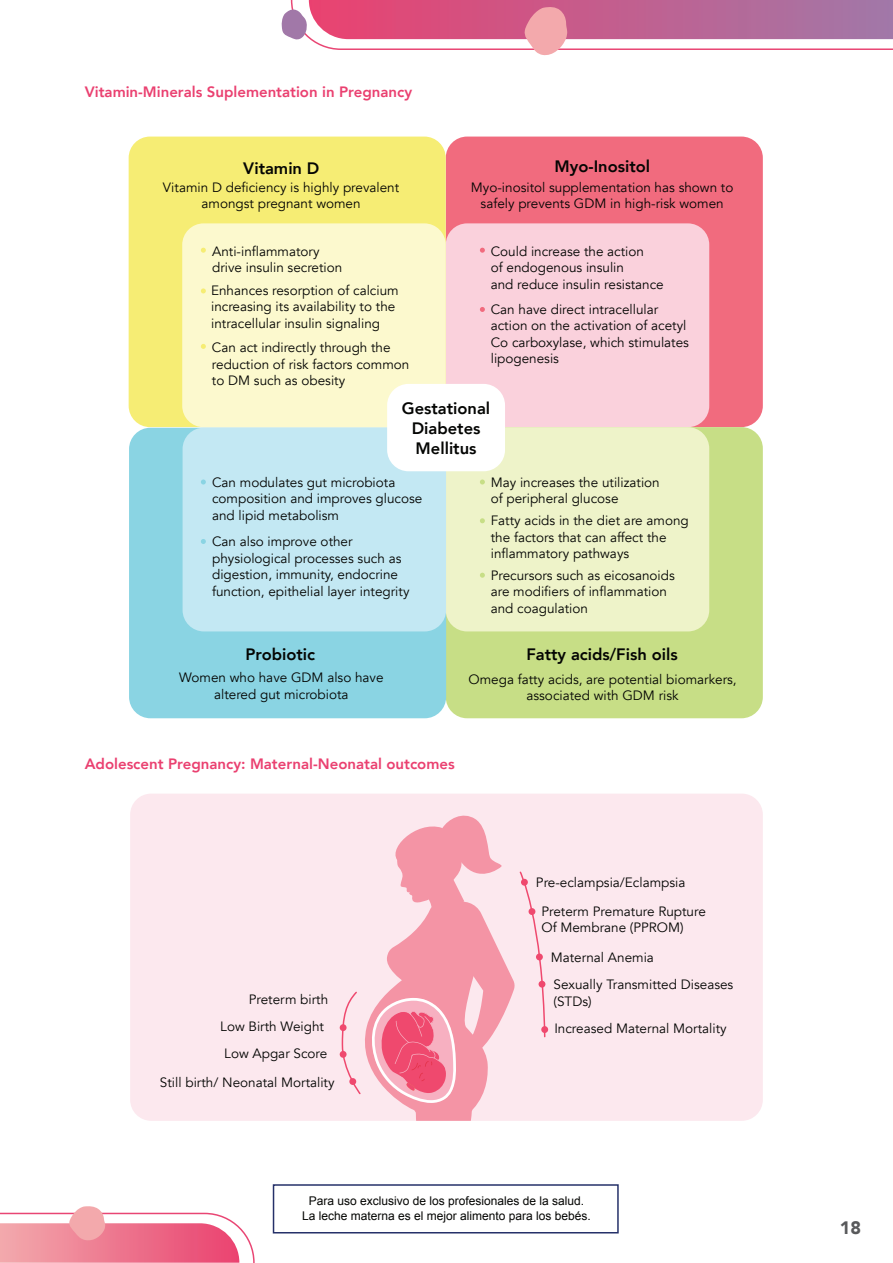
<style>
.page{position:relative;width:893px;height:1263px;background:#fff}
.page>*{position:absolute;margin:0;border:0;box-sizing:border-box;transform-origin:0 0}
.t1{font:900 18px "Avenir";color:#58595b}
.t2{font:800 16.5px/19.8px "Avenir";color:#040503;text-align:center}
.t3{font:800 15px "Avenir";color:#ea4070}
.t4{font:13.5px/16.5px "Avenir";color:#040503}
.t5{font:12px/14.4px "Arial";color:#040503;text-align:center}
</style>
<div class="page">
<svg style="left:0;top:1206px;width:255px;height:57px"></svg>
<svg style="left:282px;top:0;width:611px;height:56px"></svg>
<div style="left:273px;top:1184px;width:346px;height:49px;border:2px solid #253169"></div>
<div style="left:130px;top:794px;width:633px;height:327px;background:#fce8ee;border-radius:21px"></div>
<div style="left:446px;top:137px;width:317px;height:290px;background:#f16b7e;border-radius:21px"></div>
<div style="left:129px;top:137px;width:317px;height:290px;background:#f6ed74;border-radius:21px"></div>
<div style="left:446px;top:427px;width:317px;height:291px;background:#c7de86;border-radius:21px"></div>
<div style="left:129px;top:428px;width:317px;height:290px;background:#8ad4e3;border-radius:21px"></div>
<div style="left:446px;top:223px;width:263px;height:204px;background:#fad1dc;border-radius:21px"></div>
<div style="left:182px;top:223px;width:264px;height:204px;background:#fcf9ce;border-radius:21px"></div>
<div style="left:446px;top:427px;width:263px;height:204px;background:#eef3c9;border-radius:21px"></div>
<div style="left:183px;top:428px;width:263px;height:203px;background:#c3e8f3;border-radius:21px"></div>
<div style="left:387px;top:384px;width:118px;height:87px;background:#fff;border-radius:21px"></div>
<svg style="left:480px;top:479px;width:5px;height:5px"></svg>
<svg style="left:480px;top:518px;width:5px;height:5px"></svg>
<svg style="left:480px;top:248px;width:5px;height:5px"></svg>
<svg style="left:480px;top:307px;width:5px;height:5px"></svg>
<svg style="left:201px;top:248px;width:5px;height:5px"></svg>
<svg style="left:201px;top:288px;width:5px;height:5px"></svg>
<svg style="left:201px;top:479px;width:5px;height:5px"></svg>
<svg style="left:201px;top:539px;width:5px;height:5px"></svg>
<svg style="left:201px;top:344px;width:5px;height:5px"></svg>
<svg style="left:480px;top:573px;width:5px;height:5px"></svg>
<div style="left:541px;top:1026px;width:7px;height:7px;background:#ef496e;border-radius:50%"></div>
<div style="left:340px;top:1024px;width:7px;height:7px;background:#ef496e;border-radius:50%"></div>
<div style="left:340px;top:1051px;width:7px;height:7px;background:#ef496e;border-radius:50%"></div>
<svg style="left:341px;top:815px;width:205px;height:306px"></svg>
<p class="t3" style="left:85px;top:81px;width:329px">Vitamin-Minerals Suplementation in Pregnancy</p>
<p class="t2" style="left:243px;top:158px;width:78px">Vitamin D</p>
<p class="t2" style="left:555px;top:156px;width:97px">Myo-Inositol</p>
<p class="t4" style="left:163px;top:179px;width:238px;text-align:center">Vitamin D deficiency is highly prevalent amongst pregnant women</p>
<p class="t4" style="left:212px;top:243px;width:132px">Anti-inflammatory drive insulin secretion</p>
<p class="t4" style="left:211px;top:282px;width:189px">Enhances resorption of calcium increasing its availability to the intracellular insulin signaling</p>
<p class="t4" style="left:212px;top:340px;width:199px">Can act indirectly through the reduction of risk factors common to DM such as obesity</p>
<p class="t4" style="left:471px;top:179px;width:264px;text-align:center">Myo-inositol supplementation has shown to safely prevents GDM in high-risk women</p>
<p class="t4" style="left:491px;top:243px;width:175px">Could increase the action<br>of endogenous insulin<br>and reduce insulin resistance</p>
<p class="t4" style="left:491px;top:301px;width:200px">Can have direct intracellular action on the activation of acetyl<br>Co carboxylase, which stimulates lipogenesis</p>
<p class="t2" style="left:402px;top:398px;width:90px">Gestational<br>Diabetes<br>Mellitus</p>
<p class="t4" style="left:212px;top:474px;width:212px">Can modulates gut microbiota composition and improves glucose and lipid metabolism</p>
<p class="t4" style="left:212px;top:533px;width:199px">Can also improve other physiological processes such as digestion, immunity, endocrine function, epithelial layer integrity</p>
<p class="t4" style="left:491px;top:474px;width:170px">May increases the utilization of peripheral glucose</p>
<p class="t4" style="left:491px;top:513px;width:199px">Fatty acids in the diet are among the factors that can affect the inflammatory pathways</p>
<p class="t4" style="left:491px;top:567px;width:186px">Precursors such as eicosanoids are modifiers of inflammation and coagulation</p>
<p class="t2" style="left:246px;top:645px;width:71px">Probiotic</p>
<p class="t2" style="left:526px;top:645px;width:153px">Fatty acids/Fish oils</p>
<p class="t4" style="left:179px;top:669px;width:206px;text-align:center">Women who have GDM also have altered gut microbiota</p>
<p class="t4" style="left:468px;top:671px;width:270px;text-align:center">Omega fatty acids, are potential biomarkers, associated with GDM risk</p>
<p class="t3" style="left:85px;top:752px;width:371px">Adolescent Pregnancy: Maternal-Neonatal outcomes</p>
<p class="t4" style="left:249px;top:991px;width:81px">Preterm birth</p>
<p class="t4" style="left:220px;top:1018px;width:105px">Low Birth Weight</p>
<p class="t4" style="left:224px;top:1046px;width:105px">Low Apgar Score</p>
<p class="t4" style="left:160px;top:1074px;width:176px">Still birth/ Neonatal Mortality</p>
<p class="t4" style="left:541px;top:868px;width:166px;line-height:28.8px;text-indent:-5px">Pre-eclampsia/Eclampsia<br>Preterm Premature Rupture</p>
<p class="t4" style="left:551px;top:913px;width:135px;line-height:29.5px;text-indent:-9px">Of Membrane (PPROM)<br>Maternal Anemia</p>
<p class="t4" style="left:554px;top:976px;width:181px">Sexually Transmitted Diseases (STDs)</p>
<p class="t4" style="left:554px;top:1021px;width:174px">Increased Maternal Mortality</p>
<p class="t5" style="left:302px;top:1194px;width:290px">Para uso exclusivo de los profesionales de la salud.<br>La leche materna es el mejor alimento para los bebés.</p>
<h1 class="t1" style="left:840px;top:1212px;width:23px">18</h1>
</div>
